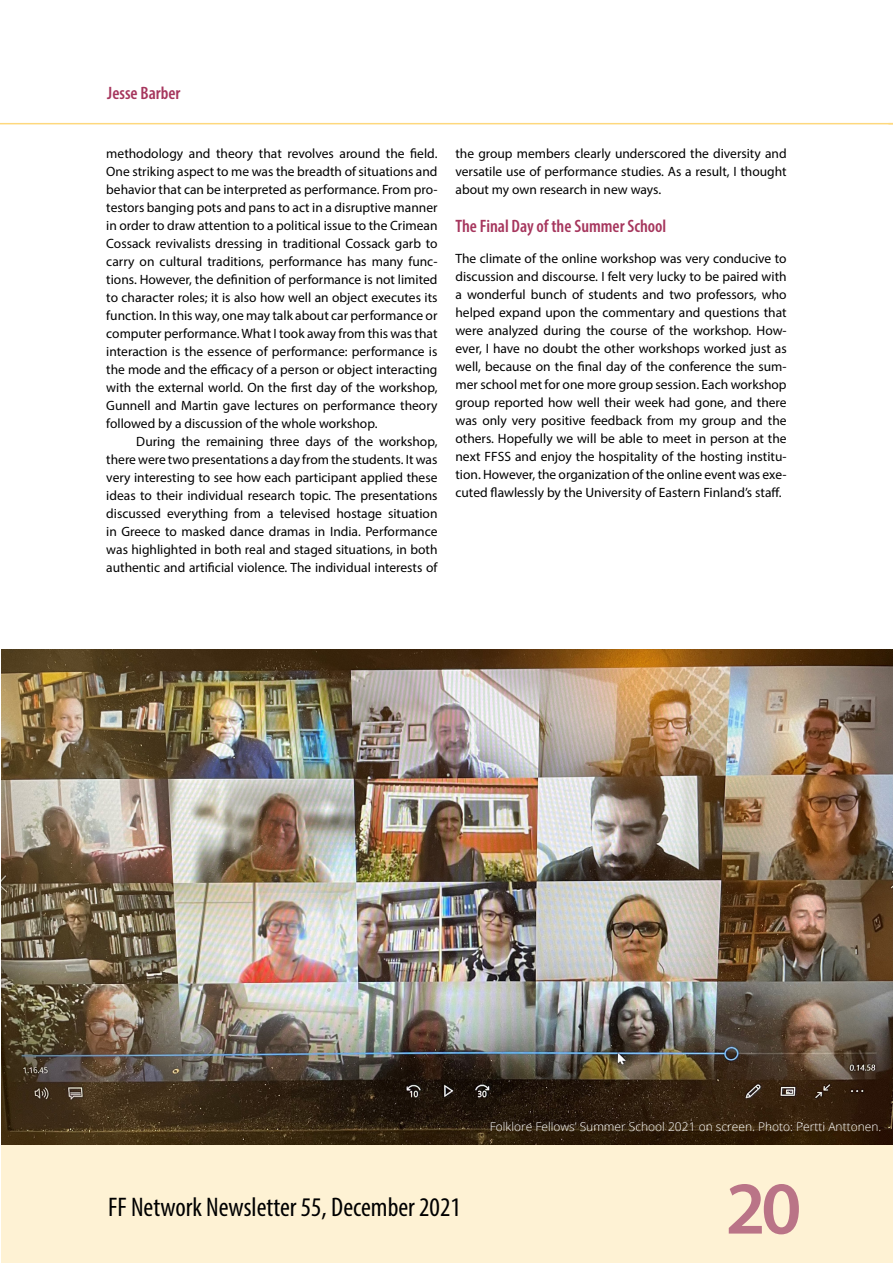
<style>
.page{position:relative;width:893px;height:1263px;background:#fff}
.page>*{position:absolute;margin:0;border:0;box-sizing:border-box;transform-origin:0 0}
.t1{font:600 75px "Myriad Pro";color:#ba7487}
.t2{font:condensed 27px "Myriad Pro";color:#000}
.Väliotsikko{font:600 condensed 18px "Myriad Pro";color:#a6365d}
.Leipis{font:13.5px/18px "Myriad Pro";color:#000;text-align:justify}
.Leipis_1__kpl{font:13.5px/18px "Myriad Pro";color:#000;text-align:justify}
.Kuvateksti{font:300 12px "Open Sans";color:#fff}
</style>
<div class="page">
<div style="left:1px;top:1143px;width:892px;height:120px;background:#fef2d4"></div>
<hr style="left:0;top:123px;width:893px;height:1px;background:#fed87d">
<img style="left:1px;top:649px;width:892px;height:495px">
<h3 class="Väliotsikko" style="left:107px;top:82px;width:75px">Jesse Barber</h3>
<p class="Leipis" style="left:106px;top:144px;width:333px">methodology and theory that revolves around the field.<br>One striking aspect to me was the breadth of situations and behavior that can be interpreted as performance. From pro&shy;testors banging pots and pans to act in a disruptive manner in order to draw attention to a political issue to the Crimean Cossack revivalists dressing in traditional Cossack garb to carry on cultural traditions, performance has many func&shy;tions. However, the definition of performance is not limited to character roles; it is also how well an object executes its function. In this way, one may talk about car performance or computer performance. What I took away from this was that interaction is the essence of performance: performance is the mode and the efficacy of a person or object interacting with the external world. On the first day of the workshop, Gunnell and Martin gave lectures on performance theory followed by a discussion of the whole workshop.</p>
<p class="Leipis" style="left:106px;top:432px;width:333px;text-indent:30px">During the remaining three days of the workshop, there were two presentations a day from the students. It was very interesting to see how each participant applied these ideas to their individual research topic. The presentations discussed everything from a televised hostage situation in Greece to masked dance dramas in India. Performance was highlighted in both real and staged situations, in both authentic and artificial violence. The individual interests of</p>
<p class="Leipis" style="left:455px;top:144px;width:333px">the group members clearly underscored the diversity and versatile use of performance studies. As a result, I thought about my own research in new ways.</p>
<p class="Väliotsikko" style="left:455px;top:215px;width:212px">The Final Day of the Summer School</p>
<p class="Leipis_1__kpl" style="left:455px;top:249px;width:333px">The climate of the online workshop was very conducive to discussion and discourse. I felt very lucky to be paired with a wonderful bunch of students and two professors, who helped expand upon the commentary and questions that were analyzed during the course of the workshop. How&shy;ever, I have no doubt the other workshops worked just as well, because on the final day of the conference the sum&shy;mer school met for one more group session. Each workshop group reported how well their week had gone, and there was only very positive feedback from my group and the others. Hopefully we will be able to meet in person at the next FFSS and enjoy the hospitality of the hosting institu&shy;tion. However, the organization of the online event was exe&shy;cuted flawlessly by the University of Eastern Finland’s staff.</p>
<p class="Kuvateksti" style="left:490px;top:1118px;width:393px">Folklore Fellows’ Summer School 2021 on screen. Photo: Pertti Anttonen.</p>
<h2 class="t2" style="left:108px;top:1190px;width:354px">FF Network Newsletter 55, December 2021</h2>
<h1 class="t1" style="left:725px;top:1161px;width:77px">20</h1>
</div>
